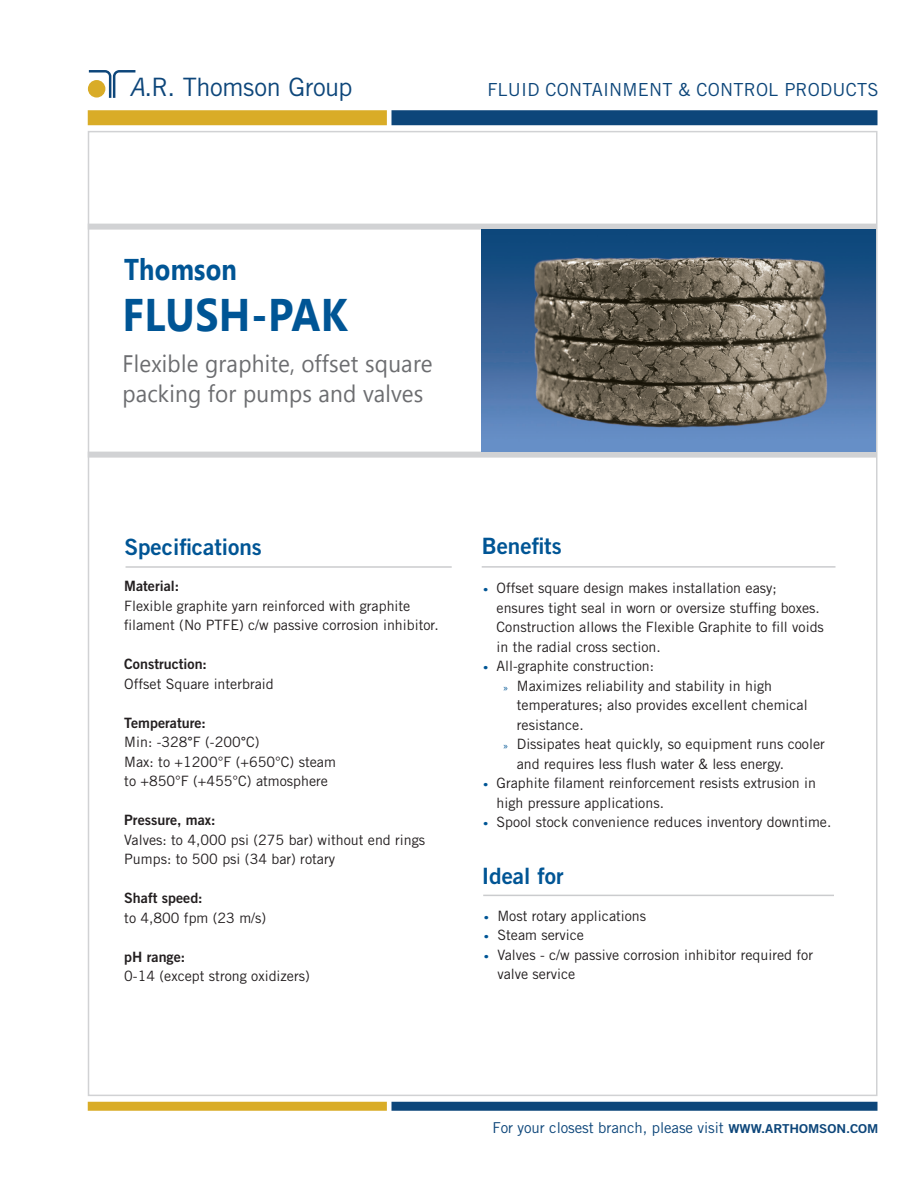
<style>
.page{position:relative;width:918px;height:1188px;background:#fff}
.page>*{position:absolute;margin:0;border:0;box-sizing:border-box;transform-origin:0 0}
.t1{font:700 45.75px "Segoe UI";letter-spacing:.01em;color:#005595;scale:.9 1}
.t2{font:700 30px "Segoe UI";letter-spacing:.01em;color:#005595;scale:.85 1}
.t3{font:25.35px "Trade Gothic";letter-spacing:-.015em;color:#0d467a}
.t4{font:23.85px/30px "Segoe UI";letter-spacing:.01em;color:#6c6d70;scale:.94 1}
.t5{font:22.5px "Trade Gothic Bold Two";color:#005595}
.t6{font:18px "Trade Gothic";letter-spacing:.01em;color:#0d467a}
.t7{font:15px "Trade Gothic";letter-spacing:-.005em;color:#0d467a}
.t8{font:14.25px/19.5px "Trade Gothic";color:#231f20}
.t9{font:14.25px "Trade Gothic Bold Two";color:#231f20}
.s1{font-style:italic}
.s2{font-family:"Segoe UI"}
.s3{font-family:"Trade Gothic Bold Two";font-size:9.45px;color:#005595}
.s4{font-family:"Myriad Pro";font-size:9.45px;color:#005595}
.s5{font-family:"Trade Gothic Bold Two";font-size:12.3px}
</style>
<div class="page">
<svg style="left:89px;top:70px;width:47px;height:28px"></svg>
<div style="left:88px;top:1102px;width:299px;height:9px;background:#d9ac27"></div>
<div style="left:392px;top:1102px;width:486px;height:9px;background:#0d467a"></div>
<div style="left:88px;top:110px;width:299px;height:15px;background:#d9ac27"></div>
<div style="left:392px;top:110px;width:486px;height:15px;background:#0d467a"></div>
<hr style="left:126px;top:566px;width:326px;height:2px;background:#cbccce">
<hr style="left:482px;top:566px;width:354px;height:2px;background:#cbccce">
<hr style="left:483px;top:895px;width:351px;height:1px;background:#cbccce">
<div style="left:88px;top:224px;width:788px;height:6px;background:#d1d2d4"></div>
<div style="left:88px;top:452px;width:788px;height:6px;background:#d1d2d4"></div>
<img style="left:481px;top:230px;width:395px;height:222px">
<h3 class="t3" style="left:129px;top:72px;width:225px"><span class="s1">A</span>.R. Thomson Group</h3>
<p class="t6" style="left:487px;top:79px;width:393px">FLUID CONTAINMENT &amp; CONTROL PRODUCTS</p>
<h2 class="t2" style="left:124px;top:248px;width:134px">Thomson</h2>
<h1 class="t1" style="left:123px;top:282px;width:252px">Flush-Pak</h1>
<h3 class="t4" style="left:123px;top:347px;width:331px">Flexible graphite, offset square packing for pumps and valves</h3>
<h3 class="t5" style="left:124px;top:533px;width:139px">Specifications</h3>
<p class="t9" style="left:124px;top:577px;width:57px">Material:</p>
<p class="t8" style="left:124px;top:596px;width:316px">Flexible graphite yarn reinforced with graphite filament (No PTFE) c/w passive corrosion inhibitor.</p>
<p class="t9" style="left:124px;top:655px;width:84px">Construction:</p>
<p class="t8" style="left:124px;top:674px;width:151px">Offset Square interbraid</p>
<p class="t9" style="left:124px;top:714px;width:83px">Temperature:</p>
<p class="t8" style="left:124px;top:732px;width:213px">Min: -328<span class="s2">°</span>F (-200<span class="s2">°</span>C)<br>Max: to +1200°F (+650°C) steam to +850°F (+455°C) atmosphere</p>
<p class="t9" style="left:124px;top:811px;width:93px">Pressure, max:</p>
<p class="t8" style="left:124px;top:830px;width:303px">Valves: to 4,000 psi (275 bar) without end rings<br>Pumps: to 500 psi (34 bar) rotary</p>
<p class="t9" style="left:124px;top:889px;width:80px">Shaft speed:</p>
<p class="t8" style="left:124px;top:908px;width:144px">to 4,800 fpm (23 m/s)</p>
<p class="t9" style="left:124px;top:948px;width:62px">pH range:</p>
<p class="t8" style="left:124px;top:966px;width:187px">0-14 (except strong oxidizers)</p>
<h3 class="t5" style="left:482px;top:532px;width:82px">Benefits</h3>
<p class="t8" style="left:497px;top:578px;width:329px;text-indent:-14px"><span class="s3">•</span> Offset square design makes installation easy; ensures tight seal in worn or oversize stuffing boxes.<br>Construction allows the Flexible Graphite to fill voids in the radial cross section.</p>
<p class="t8" style="left:483px;top:656px;width:173px"><span class="s3">•</span> All-graphite construction:</p>
<p class="t8" style="left:503px;top:676px;width:270px"><span class="s4">»</span> Maximizes reliability and stability in high</p>
<p class="t8" style="left:517px;top:695px;width:292px">temperatures; also provides excellent chemical</p>
<p class="t8" style="left:517px;top:715px;width:68px">resistance.</p>
<p class="t8" style="left:503px;top:734px;width:323px"><span class="s4">»</span> Dissipates heat quickly, so equipment runs cooler</p>
<p class="t8" style="left:517px;top:754px;width:269px">and requires less flush water &amp; less energy.</p>
<p class="t8" style="left:497px;top:773px;width:321px;text-indent:-14px"><span class="s3">•</span> Graphite filament reinforcement resists extrusion in high pressure applications.</p>
<p class="t8" style="left:483px;top:812px;width:350px"><span class="s3">•</span> Spool stock convenience reduces inventory downtime.</p>
<h3 class="t5" style="left:482px;top:862px;width:83px">Ideal for</h3>
<p class="t8" style="left:484px;top:906px;width:164px"><span class="s3">•</span> Most rotary applications</p>
<p class="t8" style="left:484px;top:925px;width:102px"><span class="s3">•</span> Steam service</p>
<p class="t8" style="left:497px;top:945px;width:317px;text-indent:-14px"><span class="s3">•</span> Valves - c/w passive corrosion inhibitor required for valve service</p>
<p class="t7" style="left:493px;top:1118px;width:387px">For your closest branch, please visit <span class="s5">WWW.ARTHOMSON.COM</span></p>
</div>
